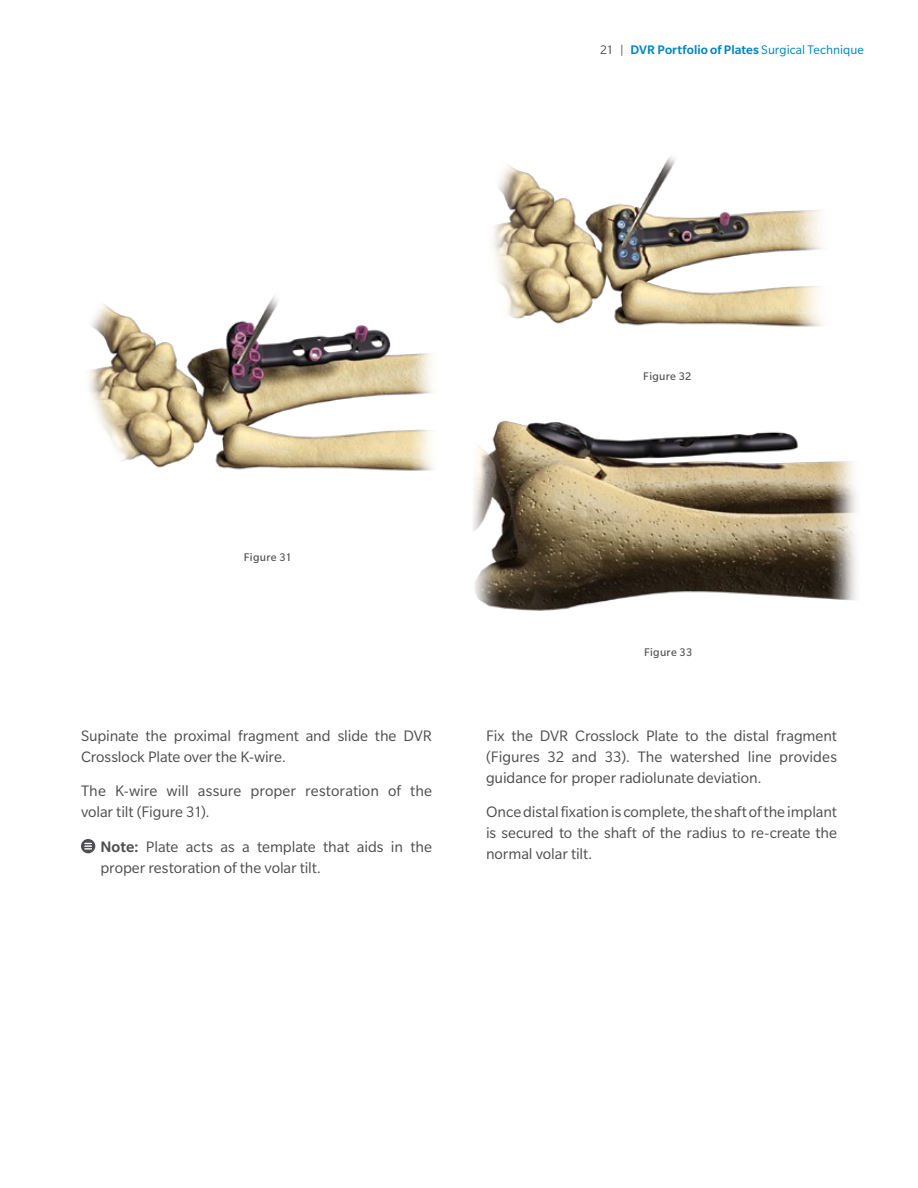
<style>
.page{position:relative;width:918px;height:1188px;background:#fff}
.page>*{position:absolute;margin:0;border:0;box-sizing:border-box;transform-origin:0 0}
.t1{font:16.5px/21px "Slate Pro";letter-spacing:-.005em;color:#4d4d4f}
.t2{font:500 13.5px "Slate Pro";letter-spacing:.005em;color:#0083bf}
.t3{font:12px "Slate Pro";letter-spacing:.025em;color:#4d4d4f}
.s1{font-weight:400;color:#4d4d4f}
.s2{font-weight:400}
.s3{font-weight:500}
</style>
<div class="page">
<svg style="left:81px;top:839px;width:14px;height:14px"></svg>
<svg style="left:85px;top:843px;width:6px;height:7px"></svg>
<img style="left:493px;top:156px;width:330px;height:171px">
<img style="left:89px;top:295px;width:344px;height:176px">
<img style="left:473px;top:420px;width:383px;height:191px">
<p class="t2" style="left:600px;top:42px;width:265px"><span class="s1">21 |</span> DVR Portfolio of Plates <span class="s2">Surgical Technique</span></p>
<p class="t3" style="left:643px;top:370px;width:50px">Figure 32</p>
<p class="t3" style="left:244px;top:551px;width:49px">Figure 31</p>
<p class="t1" style="left:81px;top:725px;width:353px">Supinate the proximal fragment and slide the DVR<br>Crosslock Plate over the K‑wire.</p>
<p class="t1" style="left:81px;top:781px;width:353px">The K‑wire will assure proper restoration of the volar tilt (Figure 31).</p>
<p class="t1" style="left:101px;top:836px;width:333px"><span class="s3">Note:</span> Plate acts as a template that aids in the proper restoration of the volar tilt.</p>
<p class="t3" style="left:644px;top:645px;width:50px">Figure 33</p>
<p class="t1" style="left:486px;top:725px;width:352px;text-align:justify">Fix the DVR Crosslock Plate to the distal fragment (Figures 32 and 33). The watershed line provides guidance for proper radiolunate deviation.</p>
<p class="t1" style="left:486px;top:802px;width:353px;text-align:justify">Once distal fixation is complete, the shaft of the implant is secured to the shaft of the radius to re-create the normal volar tilt.</p>
</div>
